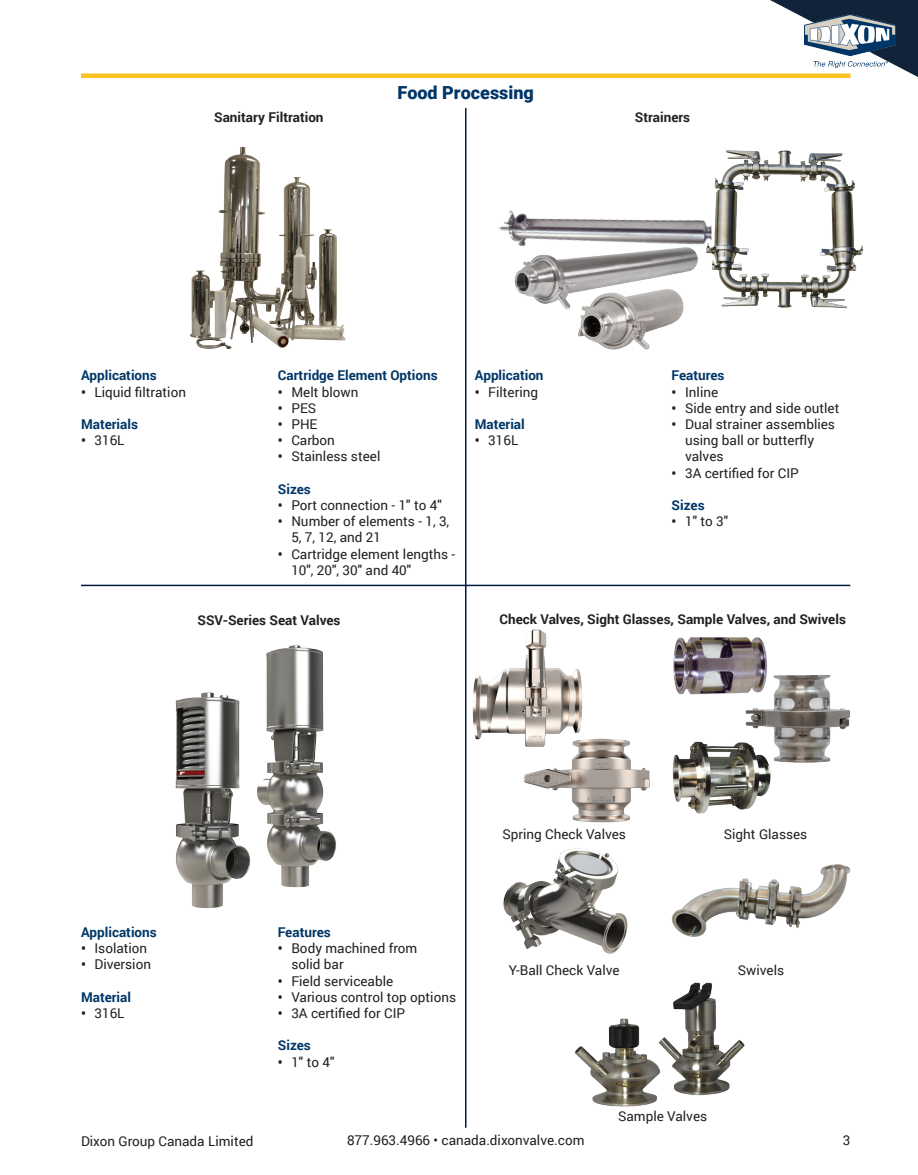
<style>
.page{position:relative;width:918px;height:1175px;background:#fff}
.page>*{position:absolute;margin:0;border:0;box-sizing:border-box;transform-origin:0 0}
._2020_Product_Name{font:900 18px "Roboto";color:#003667}
.body_text{font:13.5px/16.2px "Roboto";color:#231f20}
._2020_Body_Text_Head{font:700 13.5px "Roboto";color:#003667}
._2020_Product_Sub-he{font:700 13.5px "Roboto";color:#231f20}
.s1{font-weight:700}
</style>
<div class="page">
<hr style="left:465px;top:108px;width:2px;height:1019px;background:#00193f">
<hr style="left:81px;top:584px;width:769px;height:2px;background:#00193f">
<img style="left:514px;top:269px;width:179px;height:81px">
<img style="left:498px;top:210px;width:208px;height:59px">
<img style="left:706px;top:150px;width:158px;height:159px">
<img style="left:190px;top:146px;width:156px;height:203px">
<img style="left:175px;top:645px;width:161px;height:264px">
<img style="left:472px;top:629px;width:111px;height:111px">
<img style="left:522px;top:737px;width:128px;height:86px">
<img style="left:503px;top:848px;width:125px;height:106px">
<img style="left:745px;top:674px;width:105px;height:89px">
<img style="left:673px;top:637px;width:95px;height:60px">
<img style="left:672px;top:740px;width:100px;height:74px">
<img style="left:672px;top:864px;width:178px;height:73px">
<img style="left:661px;top:982px;width:84px;height:114px">
<img style="left:574px;top:1018px;width:87px;height:89px">
<svg style="left:770px;top:0;width:148px;height:78px"></svg>
<img style="left:805px;top:14px;width:90px;height:54px">
<div style="left:81px;top:73px;width:769px;height:5px;background:#fec224"></div>
<p class="_2020_Product_Sub-he" style="left:214px;top:108px;width:111px">Sanitary Filtration</p>
<p class="_2020_Product_Name" style="left:398px;top:80px;width:138px">Food Processing</p>
<p class="_2020_Product_Sub-he" style="left:635px;top:108px;width:57px">Strainers</p>
<p class="_2020_Body_Text_Head" style="left:81px;top:366px;width:77px">Applications</p>
<p class="body_text" style="left:81px;top:383px;width:107px"><span class="s1">•</span> Liquid filtration</p>
<p class="_2020_Body_Text_Head" style="left:81px;top:414px;width:59px">Materials</p>
<p class="body_text" style="left:81px;top:432px;width:45px"><span class="s1">•</span> 316L</p>
<p class="_2020_Body_Text_Head" style="left:278px;top:366px;width:161px">Cartridge Element Options</p>
<p class="body_text" style="left:278px;top:383px;width:82px"><span class="s1">•</span> Melt blown</p>
<p class="body_text" style="left:278px;top:399px;width:40px"><span class="s1">•</span> PES</p>
<p class="body_text" style="left:278px;top:415px;width:41px"><span class="s1">•</span> PHE</p>
<p class="body_text" style="left:278px;top:432px;width:59px"><span class="s1">•</span> Carbon</p>
<p class="body_text" style="left:278px;top:448px;width:104px"><span class="s1">•</span> Stainless steel</p>
<p class="_2020_Body_Text_Head" style="left:278px;top:479px;width:35px">Sizes</p>
<p class="body_text" style="left:278px;top:496px;width:165px"><span class="s1">•</span> Port connection - 1" to 4"</p>
<p class="body_text" style="left:291px;top:513px;width:159px;text-indent:-14px"><span class="s1">•</span> Number of elements - 1, 3,<br>5, 7, 12, and 21</p>
<p class="body_text" style="left:291px;top:545px;width:165px;text-indent:-14px"><span class="s1">•</span> Cartridge element lengths -<br>10", 20", 30" and 40"</p>
<p class="_2020_Product_Sub-he" style="left:198px;top:610px;width:145px">SSV-Series Seat Valves</p>
<p class="_2020_Body_Text_Head" style="left:475px;top:366px;width:70px">Application</p>
<p class="body_text" style="left:475px;top:383px;width:65px"><span class="s1">•</span> Filtering</p>
<p class="_2020_Body_Text_Head" style="left:475px;top:414px;width:52px">Material</p>
<p class="body_text" style="left:475px;top:432px;width:45px"><span class="s1">•</span> 316L</p>
<p class="_2020_Body_Text_Head" style="left:672px;top:366px;width:54px">Features</p>
<p class="body_text" style="left:672px;top:383px;width:48px"><span class="s1">•</span> Inline</p>
<p class="body_text" style="left:672px;top:399px;width:169px"><span class="s1">•</span> Side entry and side outlet</p>
<p class="body_text" style="left:685px;top:415px;width:151px;text-indent:-14px"><span class="s1">•</span> Dual strainer assemblies using ball or butterfly valves</p>
<p class="body_text" style="left:672px;top:464px;width:129px"><span class="s1">•</span> 3A certified for CIP</p>
<p class="_2020_Body_Text_Head" style="left:672px;top:495px;width:35px">Sizes</p>
<p class="body_text" style="left:672px;top:513px;width:58px"><span class="s1">•</span> 1" to 3"</p>
<p class="_2020_Product_Sub-he" style="left:499px;top:610px;width:348px">Check Valves, Sight Glasses, Sample Valves, and Swivels</p>
<p class="_2020_Body_Text_Head" style="left:81px;top:922px;width:77px">Applications</p>
<p class="body_text" style="left:81px;top:939px;width:68px"><span class="s1">•</span> Isolation</p>
<p class="body_text" style="left:81px;top:955px;width:72px"><span class="s1">•</span> Diversion</p>
<p class="_2020_Body_Text_Head" style="left:81px;top:987px;width:52px">Material</p>
<p class="body_text" style="left:81px;top:1004px;width:45px"><span class="s1">•</span> 316L</p>
<p class="_2020_Body_Text_Head" style="left:278px;top:922px;width:54px">Features</p>
<p class="body_text" style="left:291px;top:939px;width:128px;text-indent:-14px"><span class="s1">•</span> Body machined from solid bar</p>
<p class="body_text" style="left:278px;top:972px;width:117px"><span class="s1">•</span> Field serviceable</p>
<p class="body_text" style="left:278px;top:988px;width:180px"><span class="s1">•</span> Various control top options</p>
<p class="body_text" style="left:278px;top:1004px;width:129px"><span class="s1">•</span> 3A certified for CIP</p>
<p class="_2020_Body_Text_Head" style="left:278px;top:1036px;width:35px">Sizes</p>
<p class="body_text" style="left:278px;top:1053px;width:58px"><span class="s1">•</span> 1" to 4"</p>
<p class="body_text" style="left:502px;top:825px;width:125px">Spring Check Valves</p>
<p class="body_text" style="left:724px;top:825px;width:85px">Sight Glasses</p>
<p class="body_text" style="left:509px;top:961px;width:112px">Y-Ball Check Valve</p>
<p class="body_text" style="left:738px;top:961px;width:48px">Swivels</p>
<p class="body_text" style="left:618px;top:1107px;width:91px">Sample Valves</p>
<p class="body_text" style="left:81px;top:1132px;width:174px">Dixon Group Canada Limited</p>
<p class="body_text" style="left:347px;top:1131px;width:239px">877.963.4966 • canada.dixonvalve.com</p>
<p class="body_text" style="left:843px;top:1131px;width:9px">3</p>
</div>
